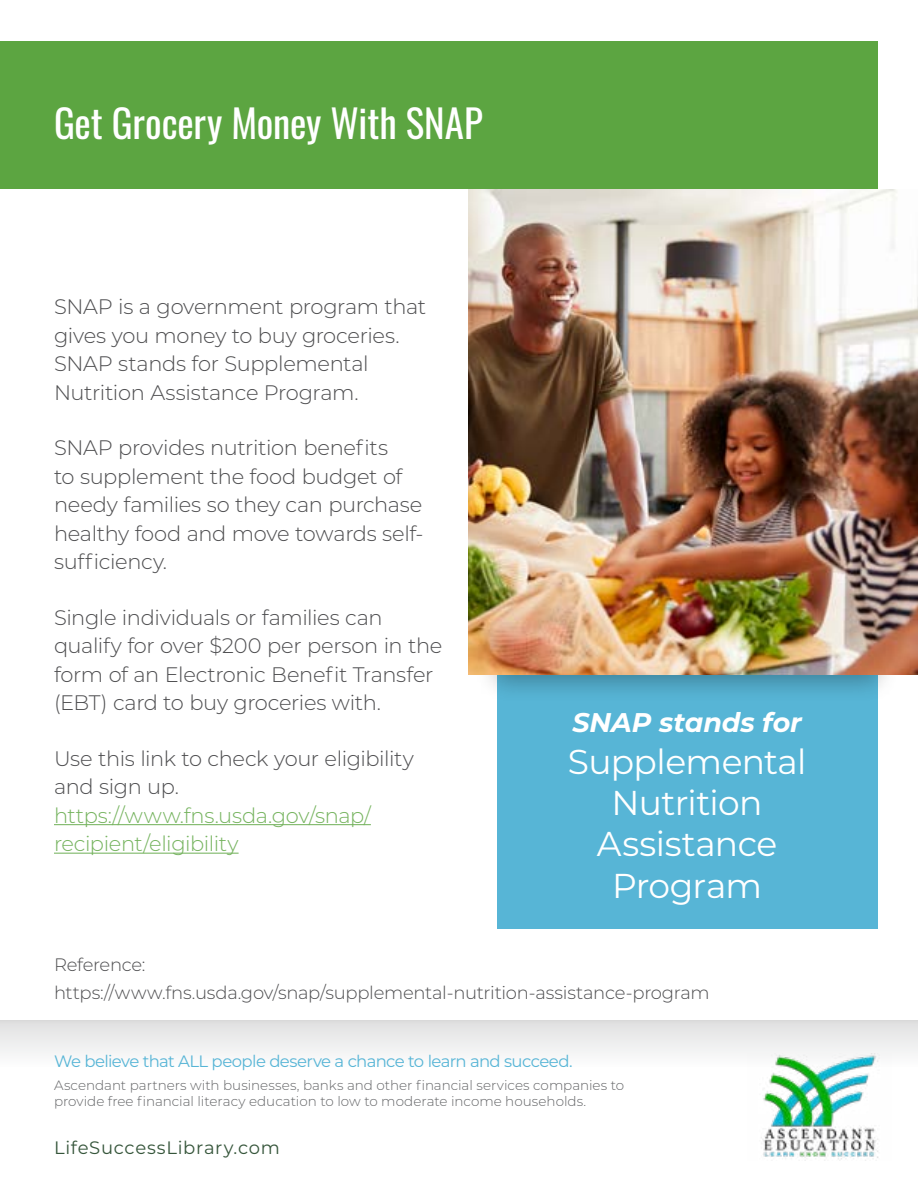
<style>
.page{position:relative;width:918px;height:1188px;background:#fff}
.page>*{position:absolute;margin:0;border:0;box-sizing:border-box;transform-origin:0 0}
.t1{font:39px "Oswald";letter-spacing:-.005em;color:#fff}
.t2{font:34.5px/41.4px "Montserrat";letter-spacing:-.02em;color:#fff;text-align:center}
.t3{font:italic 700 27px "Montserrat";letter-spacing:-.005em;color:#fff}
.t4{font:300 21px/28.5px "Montserrat";letter-spacing:-.015em;color:#4d4d4f}
.t5{font:300 21px/28.5px "Montserrat";letter-spacing:-.015em;color:#75b35e}
.t6{font:300 18px/28.5px "Montserrat";letter-spacing:-.015em;color:#4d4d4f}
.t7{font:18px "Montserrat";letter-spacing:.04em;color:#36563b}
.t8{font:16.5px "Montserrat";letter-spacing:-.04em;color:#57b5d6}
.t9{font:300 13.5px/16.2px "Montserrat";color:#636466}
</style>
<div class="page">
<div style="left:0;top:1021px;width:918px;height:45px;background:linear-gradient(to bottom,#e0e0e0,#fdfdfd)"></div>
<img style="left:747px;top:1053px;width:144px;height:108px">
<div style="left:497px;top:675px;width:381px;height:254px;background:#57b5d6"></div>
<div style="left:474px;top:612px;width:426px;height:92px;background:#000;opacity:.3"></div>
<img style="left:468px;top:189px;width:450px;height:486px">
<hr style="left:54px;top:824px;width:317px;height:1px;background:#75b35e">
<hr style="left:54px;top:853px;width:185px;height:1px;background:#75b35e">
<div style="left:0;top:42px;width:878px;height:147px;background:#5ca541"></div>
<h1 class="t1" style="left:54px;top:88px;width:430px">Get Grocery Money With SNAP</h1>
<p class="t4" style="left:54px;top:292px;width:374px">SNAP is a government program that gives you money to buy groceries.<br>SNAP stands for Supplemental<br>Nutrition Assistance Program.</p>
<p class="t4" style="left:54px;top:433px;width:371px">SNAP provides nutrition benefits<br>to supplement the food budget of needy families so they can purchase healthy food and move towards self&shy;sufficiency.</p>
<p class="t4" style="left:54px;top:602px;width:390px">Single individuals or families can qualify for over $200 per person in the form of an Electronic Benefit Transfer (EBT) card to buy groceries with.</p>
<p class="t4" style="left:54px;top:743px;width:362px">Use this link to check your eligibility and sign up.</p>
<p class="t5" style="left:54px;top:800px;width:318px">https://www.fns.usda.gov/snap/ recipient/eligibility</p>
<p class="t3" style="left:572px;top:703px;width:231px">SNAP stands for</p>
<h2 class="t2" style="left:568px;top:739px;width:240px">Supplemental<br>Nutrition<br>Assistance<br>Program</h2>
<p class="t6" style="left:54px;top:949px;width:657px">Reference: https://www.fns.usda.gov/snap/supplemental-nutrition-assistance-program</p>
<p class="t8" style="left:54px;top:1050px;width:520px">We believe that ALL people deserve a chance to learn and succeed.</p>
<p class="t9" style="left:54px;top:1077px;width:572px">Ascendant partners with businesses, banks and other financial services companies to provide free financial literacy education to low to moderate income households.</p>
<p class="t7" style="left:54px;top:1135px;width:227px">LifeSuccessLibrary.com</p>
</div>
